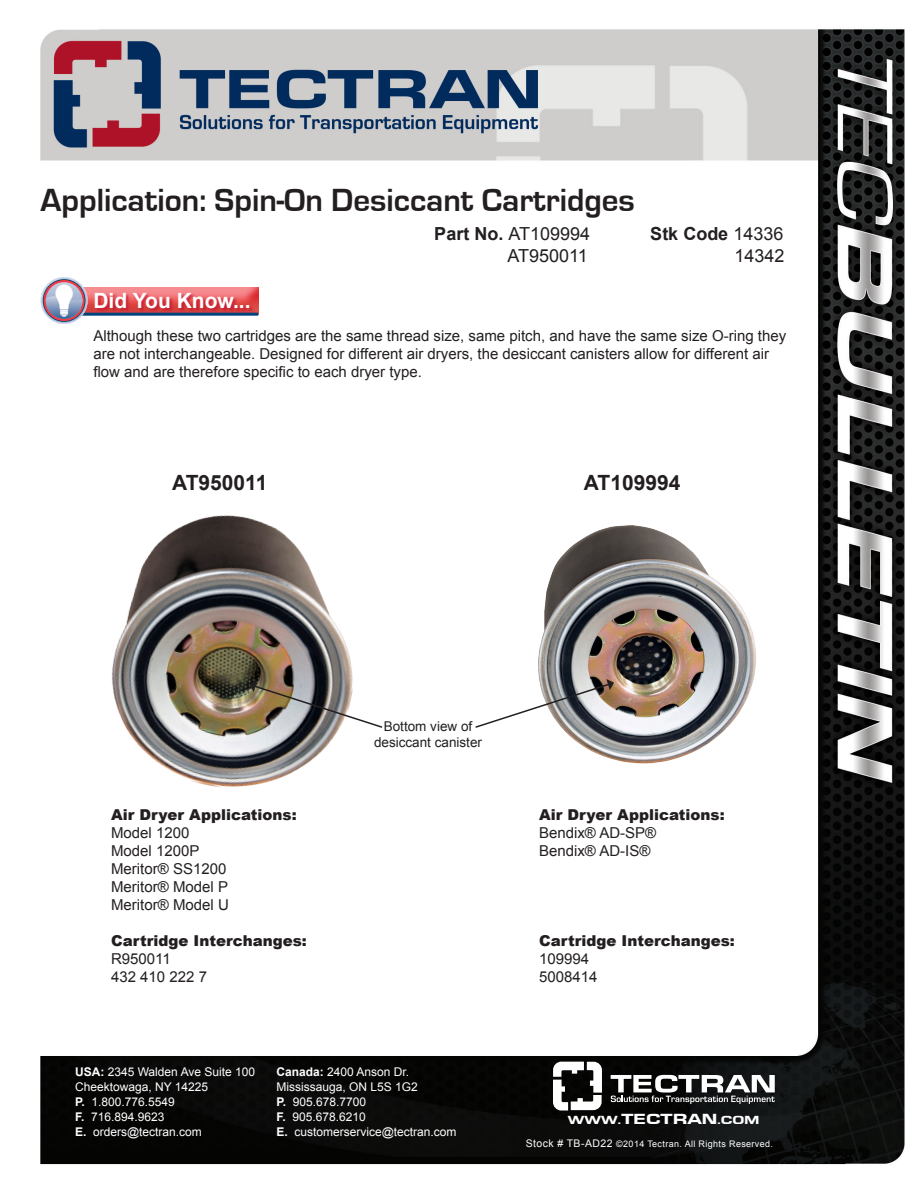
<style>
.page{position:relative;width:918px;height:1188px;background:#fff}
.page>*{position:absolute;margin:0;border:0;box-sizing:border-box;transform-origin:0 0}
.t1{font:700 33px "Eurostile";color:#231f20}
.t2{font:700 21px "Arial";color:#231f20}
.t3{font:700 21px "Arial";color:#fff}
.t4{font:18px "Arial";color:#231f20}
.t5{font:700 18px "Arial";color:#231f20}
.t6{font:15px/18px "Arial";color:#231f20}
.t7{font:900 15px "Arial";color:#231f20}
.t8{font:13.5px "Arial";color:#231f20}
.t9{font:12.15px "Eurose Heavyface";color:#fff}
.t10{font:12px "Arial";color:#fff}
.t11{font:9px "Arial";letter-spacing:.04em;color:#fff}
.s1{font-weight:700}
.s2{font-weight:400}
.s3{font-size:15.15px}
.s4{font-size:10.5px}
</style>
<div class="page">
<img style="left:40px;top:29px;width:865px;height:1136px">
<svg style="left:553px;top:1062px;width:49px;height:49px"></svg>
<svg style="left:611px;top:1075px;width:164px;height:29px"></svg>
<img style="left:65px;top:482px;width:320px;height:329px">
<div style="left:63px;top:699px;width:46px;height:68px;background:#fff;border-radius:50%"></div>
<div style="left:62px;top:699px;width:48px;height:69px;border:2px solid #fff;border-radius:50%"></div>
<img style="left:502px;top:526px;width:267px;height:239px">
<div style="left:491px;top:704px;width:58px;height:77px;background:#fff;border-radius:50%"></div>
<div style="left:490px;top:703px;width:59px;height:79px;border:2px solid #fff;border-radius:50%"></div>
<div style="left:60px;top:285px;width:200px;height:30px;background:#c3102f;opacity:.75"></div>
<hr style="left:60px;top:313px;width:198px;height:3px;background:#00447b">
<svg style="left:40px;top:277px;width:47px;height:47px"></svg>
<div style="left:95px;top:293px;width:159px;height:19px;background:#c3102f;opacity:.75"></div>
<svg style="left:474px;top:679px;width:140px;height:50px"></svg>
<img style="left:249px;top:681px;width:135px;height:48px">
<p class="t1" style="left:40px;top:182px;width:596px">Application: Spin-On Desiccant Cartridges</p>
<p class="t4" style="left:434px;top:222px;width:157px"><span class="s1">Part No.</span> AT109994</p>
<p class="t5" style="left:650px;top:222px;width:135px">Stk Code <span class="s2">14336</span></p>
<p class="t4" style="left:507px;top:243px;width:82px">AT950011</p>
<p class="t4" style="left:734px;top:243px;width:52px">14342</p>
<p class="t3" style="left:93px;top:287px;width:159px">Did You Know...</p>
<p class="t6" style="left:93px;top:327px;width:694px">Although these two cartridges are the same thread size, same pitch, and have the same size O-ring they are not interchangeable. Designed for different air dryers, the desiccant canisters allow for different air flow and are therefore specific to each dryer type.</p>
<p class="t2" style="left:172px;top:469px;width:97px">AT950011</p>
<p class="t2" style="left:584px;top:469px;width:98px">AT109994</p>
<p class="t7" style="left:111px;top:804px;width:187px">Air Dryer Applications:</p>
<p class="t6" style="left:111px;top:824px;width:80px">Model 1200</p>
<p class="t6" style="left:111px;top:842px;width:90px">Model 1200P</p>
<p class="t6" style="left:111px;top:860px;width:117px">Meritor® SS1200</p>
<p class="t6" style="left:111px;top:878px;width:118px">Meritor® Model P</p>
<p class="t6" style="left:111px;top:896px;width:119px">Meritor® Model U</p>
<p class="t7" style="left:111px;top:930px;width:197px">Cartridge Interchanges:</p>
<p class="t6" style="left:111px;top:950px;width:61px">R950011</p>
<p class="t6" style="left:111px;top:968px;width:97px">432 410 222 7</p>
<p class="t8" style="left:384px;top:717px;width:90px">Bottom view of</p>
<p class="t8" style="left:374px;top:733px;width:110px">desiccant canister</p>
<p class="t10" style="left:75px;top:1064px;width:182px"><span class="s1">USA:</span> 2345 Walden Ave Suite 100</p>
<p class="t10" style="left:75px;top:1079px;width:135px">Cheektowaga, NY 14225</p>
<p class="t10" style="left:75px;top:1094px;width:101px"><span class="s1">P.</span> 1.800.776.5549</p>
<p class="t10" style="left:75px;top:1109px;width:91px"><span class="s1">F.</span> 716.894.9623</p>
<p class="t10" style="left:75px;top:1124px;width:128px"><span class="s1">E.</span> orders@tectran.com</p>
<p class="t10" style="left:276px;top:1064px;width:134px"><span class="s1">Canada:</span> 2400 Anson Dr.</p>
<p class="t10" style="left:276px;top:1079px;width:143px">Mississauga, ON L5S 1G2</p>
<p class="t10" style="left:276px;top:1094px;width:91px"><span class="s1">P.</span> 905.678.7700</p>
<p class="t10" style="left:276px;top:1109px;width:91px"><span class="s1">F.</span> 905.678.6210</p>
<p class="t10" style="left:276px;top:1124px;width:182px"><span class="s1">E.</span> customerservice@tectran.com</p>
<p class="t7" style="left:539px;top:804px;width:187px">Air Dryer Applications:</p>
<p class="t6" style="left:539px;top:824px;width:119px">Bendix® AD-SP®</p>
<p class="t6" style="left:539px;top:842px;width:113px">Bendix® AD-IS®</p>
<p class="t7" style="left:539px;top:930px;width:197px">Cartridge Interchanges:</p>
<p class="t6" style="left:539px;top:950px;width:52px">109994</p>
<p class="t6" style="left:539px;top:968px;width:60px">5008414</p>
<p class="t9" style="left:568px;top:1114px;width:193px">WWW.<span class="s3">TECTRAN</span>.COM</p>
<p class="t11" style="left:526px;top:1138px;width:249px"><span class="s4">Stock # TB-AD22</span> ©2014 Tectran. All Rights Reserved.</p>
</div>
